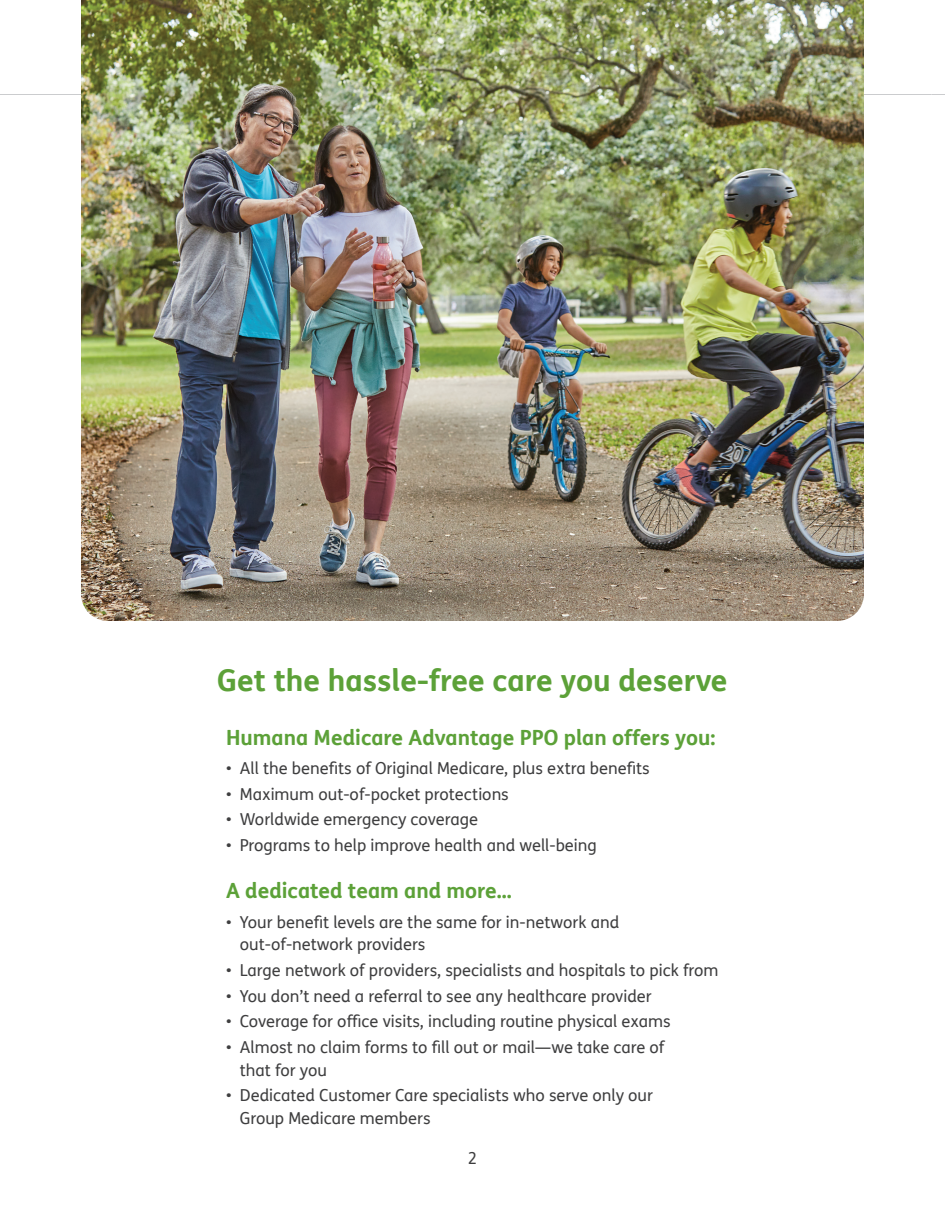
<style>
.page{position:relative;width:945px;height:1215px;background:#fff}
.page>*{position:absolute;margin:0;border:0;box-sizing:border-box;transform-origin:0 0}
.t1{font:700 30px "FS Humana";color:#5ca138}
.t2{font:700 21px "FS Humana";color:#5ca138}
.t3{font:16.5px/22.5px "FS Humana";color:#3e3e3f}
</style>
<div class="page">
<hr style="left:0;top:94px;width:932px;height:1px;background:#cbccce">
<svg style="left:932px;top:94px;width:13px;height:1px"></svg>
<img style="left:81px;top:0;width:783px;height:621px">
<h1 class="t1" style="left:217px;top:657px;width:512px">Get the hassle-free care you deserve</h1>
<p class="t2" style="left:226px;top:721px;width:491px">Humana Medicare Advantage PPO plan offers you:</p>
<p class="t3" style="left:226px;top:757px;width:425px">• All the benefits of Original Medicare, plus extra benefits</p>
<p class="t3" style="left:226px;top:782px;width:284px">• Maximum out-of-pocket protections</p>
<p class="t3" style="left:226px;top:808px;width:253px">• Worldwide emergency coverage</p>
<p class="t3" style="left:226px;top:834px;width:372px">• Programs to help improve health and well-being</p>
<p class="t2" style="left:226px;top:875px;width:287px">A dedicated team and more...</p>
<p class="t3" style="left:240px;top:910px;width:381px;text-indent:-14px">• Your benefit levels are the same for in-network and out-of-network providers</p>
<p class="t3" style="left:226px;top:959px;width:494px">• Large network of providers, specialists and hospitals to pick from</p>
<p class="t3" style="left:226px;top:984px;width:427px">• You don’t need a referral to see any healthcare provider</p>
<p class="t3" style="left:226px;top:1010px;width:446px">• Coverage for office visits, including routine physical exams</p>
<p class="t3" style="left:240px;top:1036px;width:426px;text-indent:-14px">• Almost no claim forms to fill out or mail—we take care of that for you</p>
<p class="t3" style="left:240px;top:1084px;width:415px;text-indent:-14px">• Dedicated Customer Care specialists who serve only our<br>Group Medicare members</p>
<p class="t3" style="left:468px;top:1146px;width:11px">2</p>
</div>
